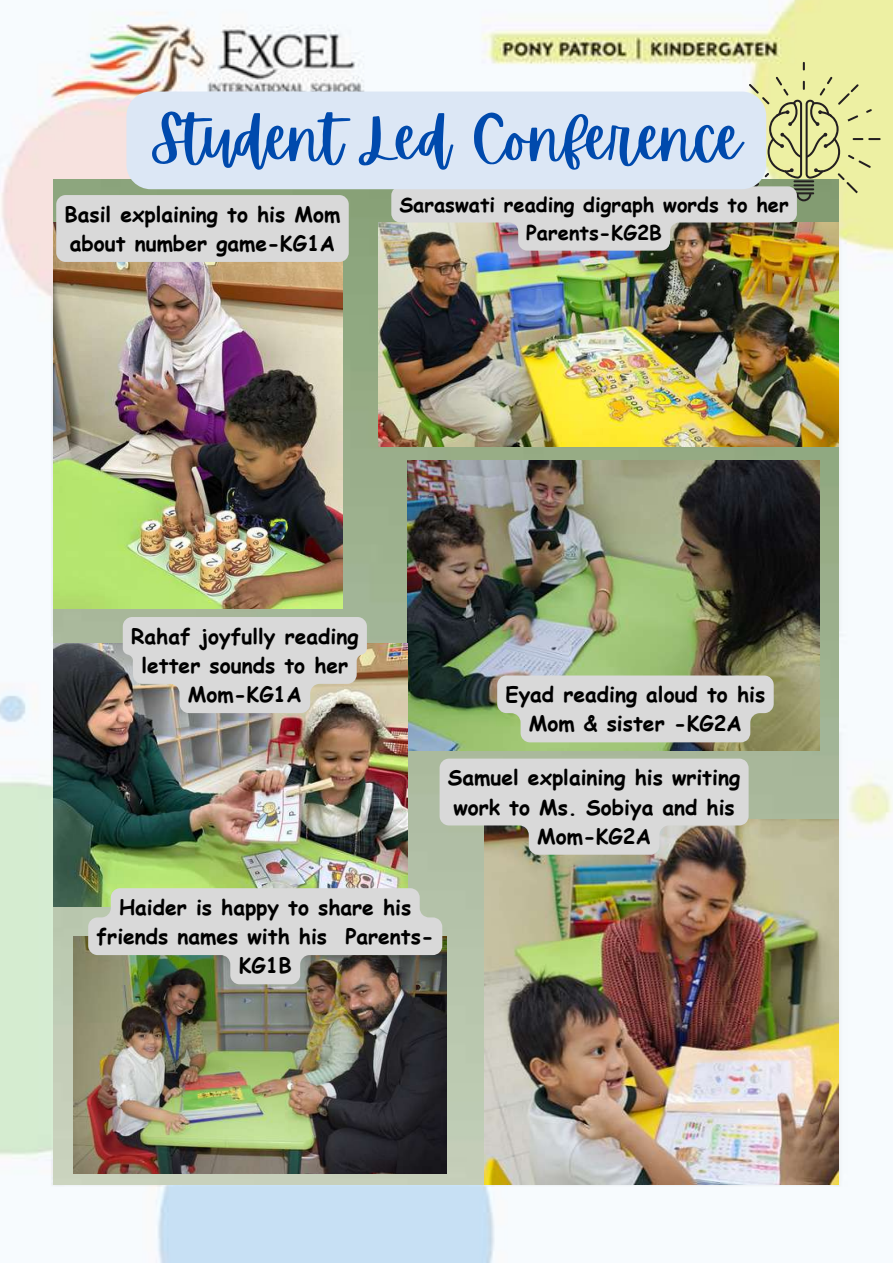
<style>
.page{position:relative;width:893px;height:1264px;background:#fff}
.page>*{position:absolute;margin:0;border:0;box-sizing:border-box;transform-origin:0 0}
.t1{font:61.5px "Apricots";color:#004aad}
.t2{font:700 21px/29.2px "Comic Sans MS";color:#000;text-align:center}
.t3{font:700 20.1px/28px "Comic Sans MS";color:#000;text-align:center}
</style>
<div class="page">
<img style="left:0;top:0;width:892px;height:1262px">
<img style="left:54px;top:179px;width:784px;height:1005px">
<img style="left:378px;top:222px;width:460px;height:224px">
<img style="left:54px;top:222px;width:289px;height:386px">
<img style="left:408px;top:460px;width:411px;height:290px">
<img style="left:54px;top:643px;width:354px;height:263px">
<img style="left:73px;top:936px;width:373px;height:237px">
<img style="left:484px;top:820px;width:354px;height:364px">
<svg style="left:802px;top:62px;width:2px;height:8px"></svg>
<div style="left:56px;top:195px;width:293px;height:67px;background:#d9d9d9"></div>
<img style="left:391px;top:77px;width:489px;height:174px">
<svg style="left:123px;top:617px;width:244px;height:96px;background:#d1cfcd"></svg>
<svg style="left:439px;top:758px;width:309px;height:96px;background:#cbcac6"></svg>
<svg style="left:497px;top:675px;width:276px;height:67px;background:#d3d4cf"></svg>
<svg style="left:88px;top:888px;width:354px;height:96px;background:#b9bcb3"></svg>
<div style="left:126px;top:91px;width:640px;height:98px;background:#dce7f5"></div>
<h1 class="t1" style="left:151px;top:103px;width:592px">Student Led Conference</h1>
<p class="t2" style="left:65px;top:198px;width:277px;text-align:left">Basil explaining to his Mom about number game-KG1A</p>
<p class="t3" style="left:399px;top:189px;width:391px">Saraswati reading digraph words to her<br>Parents-KG2B</p>
<p class="t2" style="left:131px;top:620px;width:229px">Rahaf joyfully reading letter sounds to her<br>Mom-KG1A</p>
<p class="t2" style="left:505px;top:679px;width:261px">Eyad reading aloud to his<br>Mom &amp; sister -KG2A</p>
<p class="t2" style="left:448px;top:762px;width:294px">Samuel explaining his writing work to Ms. Sobiya and his<br>Mom-KG2A</p>
<p class="t2" style="left:97px;top:891px;width:339px">Haider is happy to share his friends names with his Parents-<br>KG1B</p>
</div>
